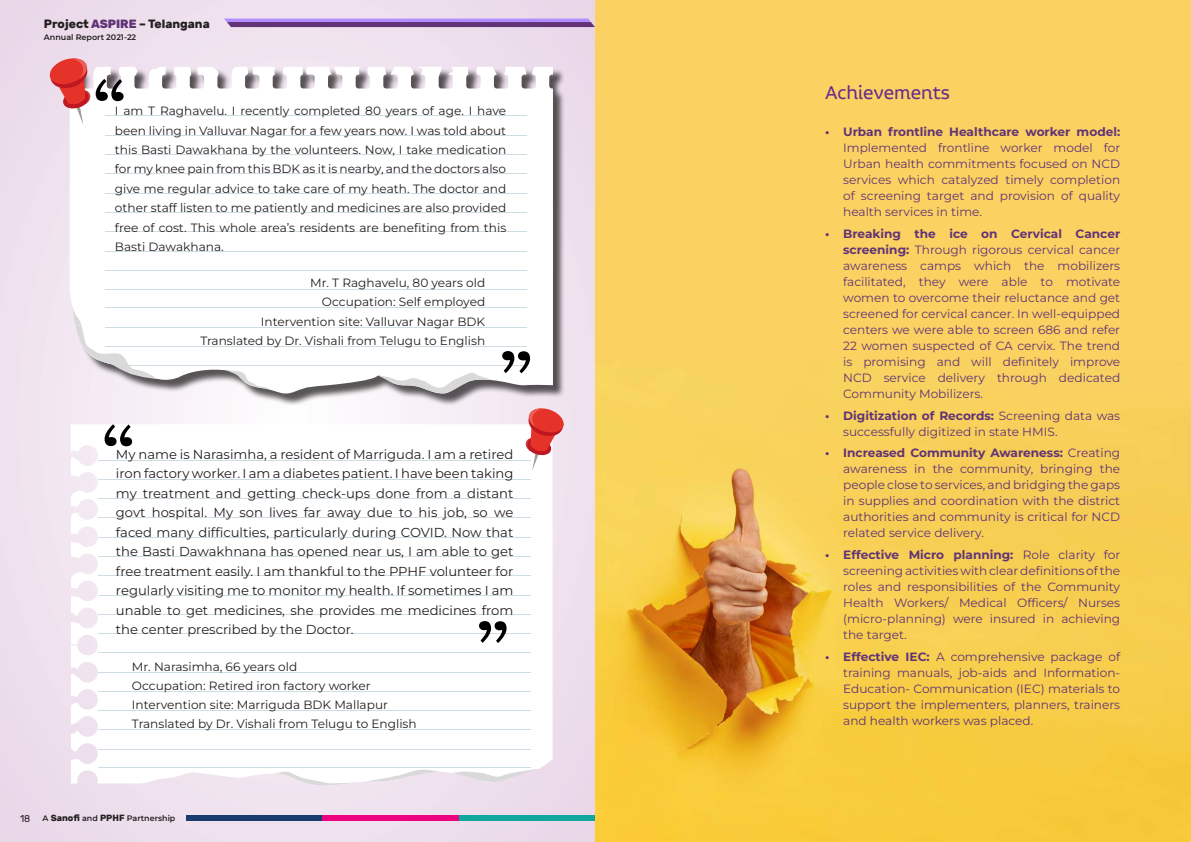
<style>
.page{position:relative;width:1191px;height:842px;background:#fff}
.page>*{position:absolute;margin:0;border:0;box-sizing:border-box;transform-origin:0 0}
.t1{font:22px "Alvar Essential Alt";color:#692b8c}
.t2{font:13px/19.5px "Montserrat";color:#231f20;text-align:justify}
.t3{font:12px/16px "Montserrat";color:#623376;text-align:justify}
.t4{font:12px/19.4px "Montserrat";color:#231f20}
.t5{font:700 12px "Montserrat";color:#623376}
.t6{font:700 12px "Rubik";color:#231f20}
.t7{font:10px "Rubik";color:#231f20}
.t8{font:600 8px "Montserrat";color:#231f20}
.s1{font-weight:800;color:#623376}
.s2{font-family:"Rubik";font-weight:700;font-size:9px}
.s3{font-weight:700}
</style>
<div class="page">
<div style="left:0;top:0;width:595px;height:842px;background:#efe1ee"></div>
<div style="left:186px;top:815px;width:137px;height:6px;background:#1a3b70"></div>
<div style="left:323px;top:815px;width:136px;height:6px;background:#ed0280"></div>
<div style="left:459px;top:815px;width:136px;height:6px;background:#12a79d"></div>
<div style="left:595px;top:815px;width:137px;height:6px;background:#fbcd39"></div>
<svg style="left:224px;top:19px;width:372px;height:8px;background:#8258aa"></svg>
<div style="left:71px;top:424px;width:481px;height:360px;background:#fff"></div>
<svg style="left:272px;top:771px;width:87px;height:14px"></svg>
<svg style="left:365px;top:768px;width:74px;height:14px"></svg>
<svg style="left:452px;top:769px;width:83px;height:13px"></svg>
<hr style="left:98px;top:460px;width:432px;height:1px;background:#cfdce3">
<hr style="left:98px;top:479px;width:432px;height:1px;background:#cfdce3">
<hr style="left:98px;top:498px;width:432px;height:1px;background:#cfdce3">
<hr style="left:98px;top:652px;width:432px;height:1px;background:#cfdce3">
<hr style="left:98px;top:517px;width:432px;height:1px;background:#cfdce3">
<hr style="left:98px;top:672px;width:432px;height:1px;background:#cfdce3">
<hr style="left:98px;top:537px;width:432px;height:1px;background:#cfdce3">
<hr style="left:98px;top:691px;width:432px;height:1px;background:#cfdce3">
<hr style="left:98px;top:556px;width:432px;height:1px;background:#cfdce3">
<hr style="left:98px;top:710px;width:432px;height:1px;background:#cfdce3">
<hr style="left:98px;top:575px;width:432px;height:1px;background:#cfdce3">
<hr style="left:98px;top:729px;width:432px;height:1px;background:#cfdce3">
<hr style="left:98px;top:595px;width:432px;height:1px;background:#cfdce3">
<hr style="left:98px;top:749px;width:432px;height:1px;background:#cfdce3">
<hr style="left:98px;top:633px;width:432px;height:1px;background:#cfdce3">
<hr style="left:98px;top:614px;width:432px;height:1px;background:#cfdce3">
<hr style="left:98px;top:767px;width:432px;height:1px;background:#cfdce3">
<svg style="left:105px;top:424px;width:27px;height:22px"></svg>
<svg style="left:479px;top:621px;width:27px;height:22px"></svg>
<svg style="left:523px;top:408px;width:41px;height:63px"></svg>
<div style="left:71px;top:68px;width:494px;height:338px;background:#231f20;opacity:.75"></div>
<svg style="left:70px;top:67px;width:483px;height:332px;background:#f9f9f9"></svg>
<svg style="left:378px;top:371px;width:113px;height:23px;background:#cbc9ca"></svg>
<svg style="left:226px;top:370px;width:43px;height:19px"></svg>
<svg style="left:70px;top:291px;width:88px;height:88px"></svg>
<hr style="left:106px;top:115px;width:421px;height:1px;background:#cfdce3">
<hr style="left:106px;top:135px;width:421px;height:1px;background:#cfdce3">
<hr style="left:106px;top:154px;width:421px;height:1px;background:#cfdce3">
<hr style="left:106px;top:173px;width:421px;height:1px;background:#cfdce3">
<hr style="left:106px;top:193px;width:421px;height:1px;background:#cfdce3">
<hr style="left:106px;top:212px;width:421px;height:1px;background:#cfdce3">
<hr style="left:106px;top:307px;width:421px;height:1px;background:#cfdce3">
<hr style="left:106px;top:231px;width:421px;height:1px;background:#cfdce3">
<hr style="left:106px;top:327px;width:421px;height:1px;background:#cfdce3">
<hr style="left:106px;top:251px;width:421px;height:1px;background:#cfdce3">
<hr style="left:106px;top:346px;width:421px;height:1px;background:#cfdce3">
<hr style="left:106px;top:270px;width:421px;height:1px;background:#cfdce3">
<hr style="left:129px;top:365px;width:398px;height:1px;background:#cfdce3">
<hr style="left:106px;top:289px;width:421px;height:1px;background:#cfdce3">
<svg style="left:304px;top:327px;width:38px;height:3px"></svg>
<svg style="left:502px;top:351px;width:28px;height:22px"></svg>
<svg style="left:49px;top:58px;width:75px;height:67px"></svg>
<img style="left:596px;top:0;width:595px;height:842px">
<p class="t6" style="left:44px;top:17px;width:167px">Project <span class="s1">ASPIRE</span> – Telangana</p>
<p class="t8" style="left:44px;top:32px;width:94px">Annual Report 2021-22</p>
<p class="t4" style="left:115px;top:101px;width:393px;text-align:justify">I am T Raghavelu. I recently completed 80 years of age. I have been living in Valluvar Nagar for a few years now. I was told about this Basti Dawakhana by the volunteers. Now, I take medication for my knee pain from this BDK as it is nearby, and the doctors also give me regular advice to take care of my heath. The doctor and other staff listen to me patiently and medicines are also provided free of cost. This whole area’s residents are benefiting from this Basti Dawakhana.</p>
<p class="t4" style="left:200px;top:273px;width:286px;text-align:right">Mr. T Raghavelu, 80 years old<br>Occupation: Self employed<br>Intervention site: Valluvar Nagar BDK Translated by Dr. Vishali from Telugu to English</p>
<p class="t2" style="left:116px;top:444px;width:399px">My name is Narasimha, a resident of Marriguda. I am a retired iron factory worker. I am a diabetes patient. I have been taking my treatment and getting check-ups done from a distant govt hospital. My son lives far away due to his job, so we faced many difficulties, particularly during COVID. Now that the Basti Dawakhnana has opened near us, I am able to get free treatment easily. I am thankful to the PPHF volunteer for regularly visiting me to monitor my health. If sometimes I am unable to get medicines, she provides me medicines from the center prescribed by the Doctor.</p>
<p class="t4" style="left:132px;top:657px;width:286px;line-height:19px">Mr. Narasimha, 66 years old<br>Occupation: Retired iron factory worker Intervention site: Marriguda BDK Mallapur Translated by Dr. Vishali from Telugu to English</p>
<p class="t7" style="left:20px;top:813px;width:12px">18</p>
<p class="t8" style="left:43px;top:813px;width:134px">A <span class="s2">Sanofi</span> and <span class="s2">PPHF</span> Partnership</p>
<h1 class="t1" style="left:825px;top:81px;width:126px">Achievements</h1>
<p class="t5" style="left:825px;top:124px;width:296px">• Urban frontline Healthcare worker model:</p>
<p class="t3" style="left:843px;top:140px;width:278px">Implemented frontline worker model for Urban health commitments focused on NCD services which catalyzed timely completion of screening target and provision of quality health services in time.</p>
<p class="t3" style="left:843px;top:225px;width:278px;text-indent:-18px"><span class="s3">• Breaking the ice on Cervical Cancer screening:</span> Through rigorous cervical cancer awareness camps which the mobilizers facilitated, they were able to motivate women to overcome their reluctance and get screened for cervical cancer. In well-equipped centers we were able to screen 686 and refer 22 women suspected of CA cervix. The trend is promising and will definitely improve NCD service delivery through dedicated Community Mobilizers.</p>
<p class="t3" style="left:843px;top:407px;width:278px;text-indent:-18px"><span class="s3">• Digitization of Records:</span> Screening data was successfully digitized in state HMIS.</p>
<p class="t3" style="left:843px;top:445px;width:278px;text-indent:-18px"><span class="s3">• Increased Community Awareness:</span> Creating awareness in the community, bringing the people close to services, and bridging the gaps in supplies and coordination with the district authorities and community is critical for NCD related service delivery.</p>
<p class="t3" style="left:843px;top:546px;width:278px;text-indent:-18px"><span class="s3">• Effective Micro planning:</span> Role clarity for screening activities with clear definitions of the roles and responsibilities of the Community Health Workers/ Medical Officers/ Nurses (micro-planning) were insured in achieving the target.</p>
<p class="t3" style="left:843px;top:648px;width:278px;text-indent:-18px"><span class="s3">• Effective IEC:</span> A comprehensive package of training manuals, job-aids and Information-Education- Communication (IEC) materials to support the implementers, planners, trainers and health workers was placed.</p>
</div>
